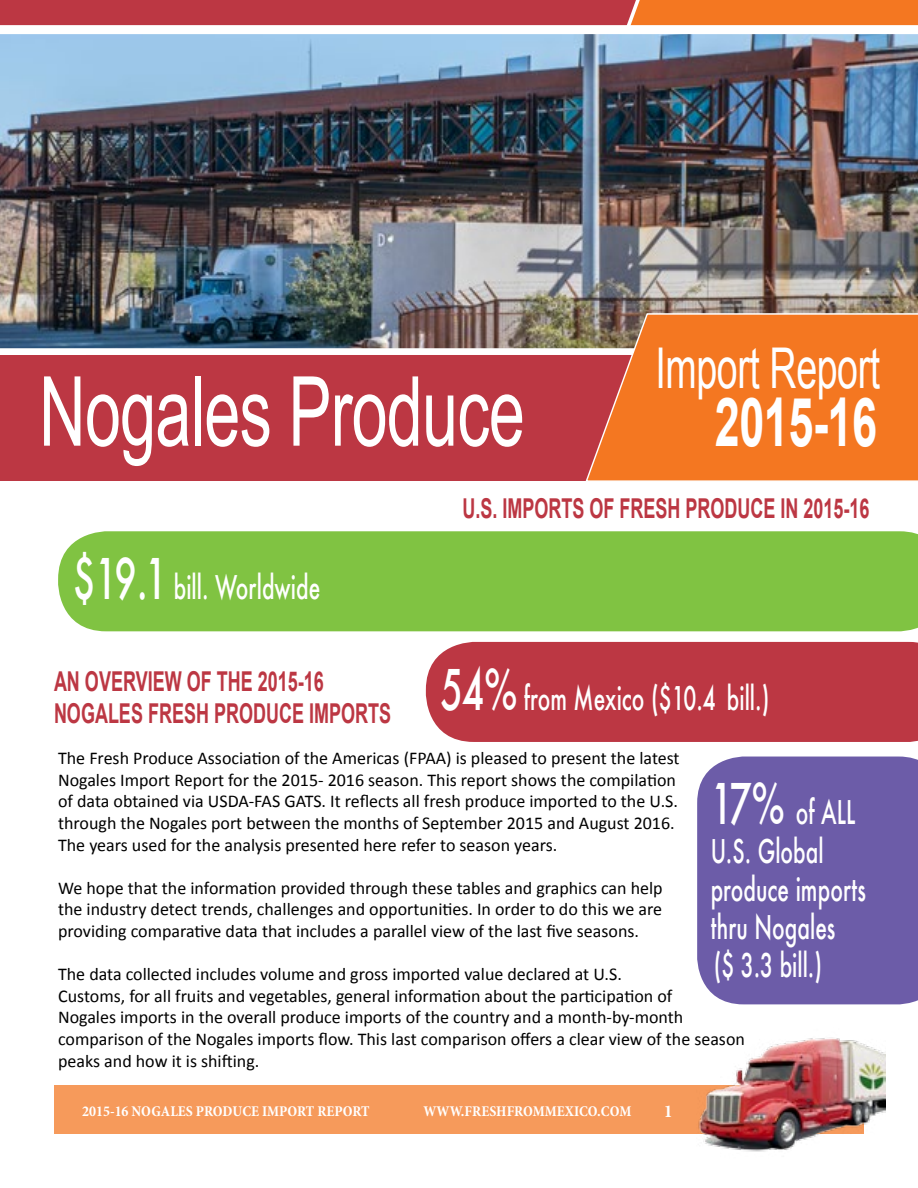
<style>
.page{position:relative;width:918px;height:1188px;background:#fff}
.page>*{position:absolute;margin:0;border:0;box-sizing:border-box;transform-origin:0 0}
.t1{font:96.75px "Arial";letter-spacing:-.01em;color:#fff;scale:.67 1}
.t2{font:700 67.5px "Arial";letter-spacing:-.01em;color:#fff;scale:.67 1}
.t3{font:56.25px "Arial";letter-spacing:-.01em;color:#fff;scale:.67 1}
.t4{font:500 31.95px/38.2px "Futura";color:#fff;scale:.66 1}
.t5{font:700 27.3px/31.5px "Arial";color:#bc3743;scale:.66 1}
.t6{font:18px/21.6px "Calibri";color:#000}
.t7{font:700 18px "Minion Pro";color:#fff}
.t8{font:700 condensed 15px "Minion Pro";color:#fff}
.s1{font-size:54.75px}
</style>
<div class="page">
<div style="left:54px;top:1085px;width:810px;height:49px;background:#f69a5b"></div>
<img style="left:698px;top:1004px;width:187px;height:148px">
<svg style="left:0;top:0;width:918px;height:21px;background:#cd4b39"></svg>
<img style="left:0;top:21px;width:918px;height:328px">
<div style="left:0;top:355px;width:603px;height:125px;background:#bc3743"></div>
<svg style="left:584px;top:312px;width:334px;height:169px;background:#ec752a"></svg>
<div style="left:58px;top:531px;width:860px;height:100px;background:#80c342"></div>
<div style="left:426px;top:642px;width:492px;height:100px;background:#bc3743"></div>
<div style="left:697px;top:757px;width:221px;height:247px;background:#6c5ca8"></div>
<h1 class="t1" style="left:39px;top:348px;width:726px">Nogales Produce</h1>
<h3 class="t3" style="left:656px;top:331px;width:337px">Import Report</h3>
<h2 class="t2" style="left:715px;top:377px;width:244px">2015-16</h2>
<h3 class="t4" style="left:73px;top:568px;width:376px"><span class="s1">$19.1</span> bill. Worldwide</h3>
<h3 class="t5" style="left:54px;top:666px;width:512px">AN OVERVIEW OF THE 2015-16<br>NOGALES FRESH PRODUCE IMPORTS</h3>
<h3 class="t5" style="left:462px;top:493px;width:618px">U.S. IMPORTS OF FRESH PRODUCE IN 2015-16</h3>
<h3 class="t4" style="left:441px;top:678px;width:499px"><span class="s1">54%</span> from Mexico ($10.4 bill.)</h3>
<p class="t6" style="left:58px;top:747px;width:623px">The Fresh Produce Association of the Americas (FPAA) is pleased to present the latest Nogales Import Report for the 2015- 2016 season. This report shows the compilation of data obtained via USDA-FAS GATS. It reflects all fresh produce imported to the U.S. through the Nogales port between the months of September 2015 and August 2016.<br>The years used for the analysis presented here refer to season years.</p>
<p class="t6" style="left:58px;top:877px;width:606px;text-align:justify">We hope that the information provided through these tables and graphics can help the industry detect trends, challenges and opportunities. In order to do this we are providing comparative data that includes a parallel view of the last five seasons.</p>
<p class="t6" style="left:58px;top:963px;width:688px">The data collected includes volume and gross imported value declared at U.S.<br>Customs, for all fruits and vegetables, general information about the participation of<br>Nogales imports in the overall produce imports of the country and a month-by-month comparison of the Nogales imports flow. This last comparison offers a clear view of the season peaks and how it is shifting.</p>
<h3 class="t4" style="left:711px;top:793px;width:237px"><span class="s1">17%</span> of ALL<br>U.S. Global produce imports thru Nogales<br>($ 3.3 bill.)</h3>
<p class="t8" style="left:82px;top:1101px;width:289px">2015-16 NOGALES PRODUCE IMPORT REPORT</p>
<p class="t8" style="left:423px;top:1101px;width:210px">WWW.FRESHFROMMEXICO.COM</p>
<p class="t7" style="left:664px;top:1099px;width:10px">1</p>
</div>
